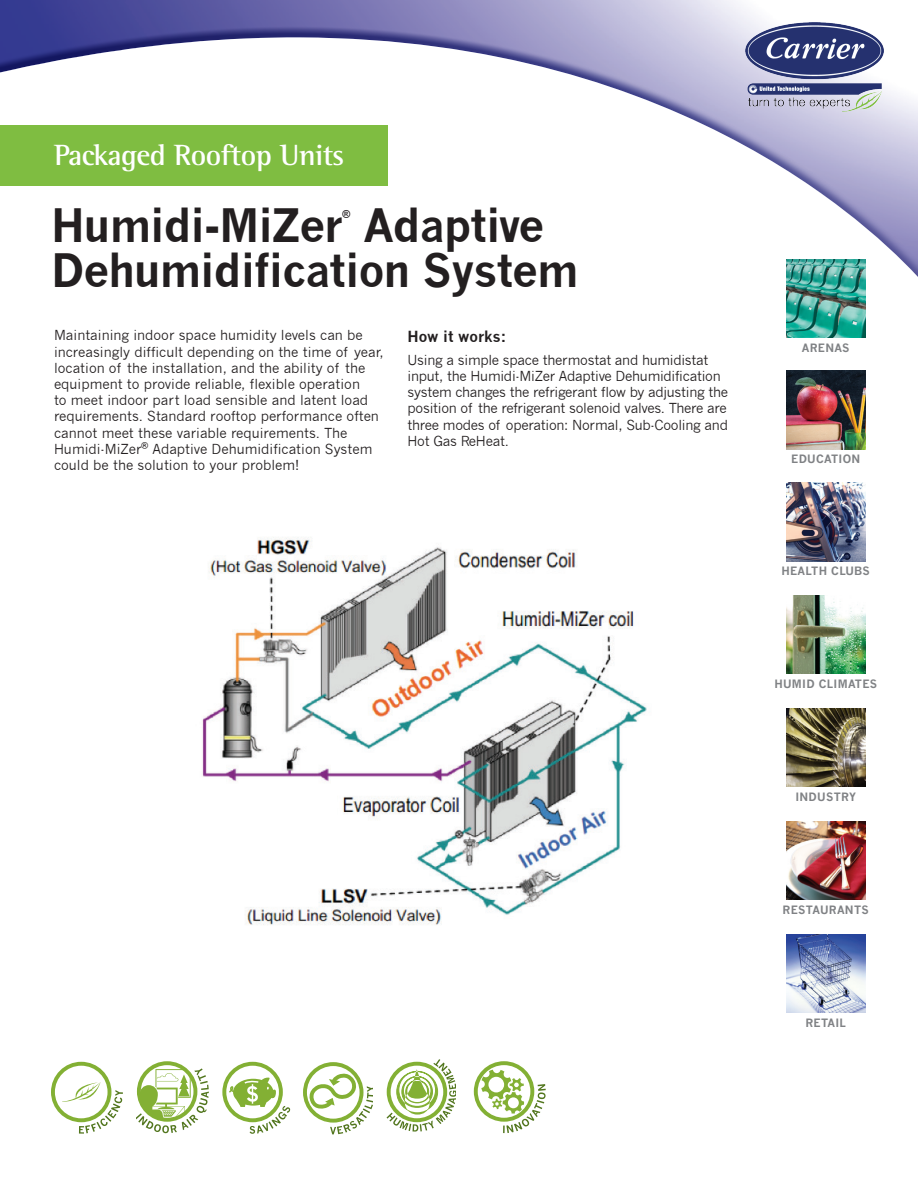
<style>
.page{position:relative;width:918px;height:1188px;background:#fff}
.page>*{position:absolute;margin:0;border:0;box-sizing:border-box;transform-origin:0 0}
.t1{font:700 45px "News Gothic";letter-spacing:-.02em;color:#231f20}
.t2{font:700 30px "Rotis Semi Serif Std";letter-spacing:-.02em;color:#fff}
.t3{font:700 15px "News Gothic";color:#231f20}
.t4{font:13.5px/16.2px "News Gothic";color:#231f20}
.t5{font:13.5px/16.2px "News Gothic";letter-spacing:-.02em;color:#231f20}
.t6{font:700 11.25px "News Gothic";letter-spacing:.025em;color:#808285}
.t7{font:700 10.5px "News Gothic";color:#231f20}
</style>
<div class="page">
<div style="left:0;top:0;width:918px;height:288px;background:#2a328e;opacity:.75"></div>
<img style="left:745px;top:23px;width:138px;height:89px">
<div style="left:0;top:125px;width:388px;height:61px;background:#7fbd41"></div>
<svg style="left:136px;top:1061px;width:73px;height:72px"></svg>
<svg style="left:51px;top:1062px;width:72px;height:72px"></svg>
<svg style="left:474px;top:1061px;width:72px;height:72px"></svg>
<svg style="left:303px;top:1062px;width:69px;height:72px"></svg>
<svg style="left:387px;top:1059px;width:69px;height:73px"></svg>
<img style="left:787px;top:483px;width:78px;height:78px">
<img style="left:787px;top:708px;width:78px;height:79px">
<img style="left:787px;top:260px;width:78px;height:78px">
<img style="left:787px;top:371px;width:78px;height:78px">
<img style="left:787px;top:596px;width:78px;height:78px">
<img style="left:787px;top:934px;width:78px;height:79px">
<svg style="left:222px;top:1062px;width:68px;height:72px"></svg>
<img style="left:202px;top:537px;width:445px;height:388px">
<img style="left:787px;top:821px;width:78px;height:79px">
<h2 class="t2" style="left:54px;top:137px;width:292px">Packaged Rooftop Units</h2>
<h1 class="t1" style="left:51px;top:198px;width:495px">Humidi-MiZer Adaptive</h1>
<p class="t7" style="left:343px;top:208px;width:9px">®</p>
<h1 class="t1" style="left:51px;top:243px;width:529px">Dehumidification System</h1>
<p class="t4" style="left:54px;top:328px;width:331px">Maintaining indoor space humidity levels can be increasingly difficult depending on the time of year, location of the installation, and the ability of the equipment to provide reliable, flexible operation<br>to meet indoor part load sensible and latent load requirements. Standard rooftop performance often cannot meet these variable requirements. The Humidi-MiZer<sup>®</sup> Adaptive Dehumidification System could be the solution to your problem!</p>
<p class="t3" style="left:408px;top:327px;width:100px">How it works:</p>
<p class="t5" style="left:408px;top:352px;width:322px">Using a simple space thermostat and humidistat input, the Humidi-MiZer Adaptive Dehumidification system changes the refrigerant flow by adjusting the position of the refrigerant solenoid valves. There are three modes of operation: Normal, Sub-Cooling and Hot Gas ReHeat.</p>
<p class="t6" style="left:802px;top:341px;width:49px">ARENAS</p>
<p class="t6" style="left:791px;top:452px;width:71px">EDUCATION</p>
<p class="t6" style="left:781px;top:564px;width:90px">HEALTH CLUBS</p>
<p class="t6" style="left:774px;top:677px;width:104px">HUMID CLIMATES</p>
<p class="t6" style="left:795px;top:790px;width:62px">INDUSTRY</p>
<p class="t6" style="left:783px;top:903px;width:88px">RESTAURANTS</p>
<p class="t6" style="left:805px;top:1016px;width:42px">RETAIL</p>
</div>
